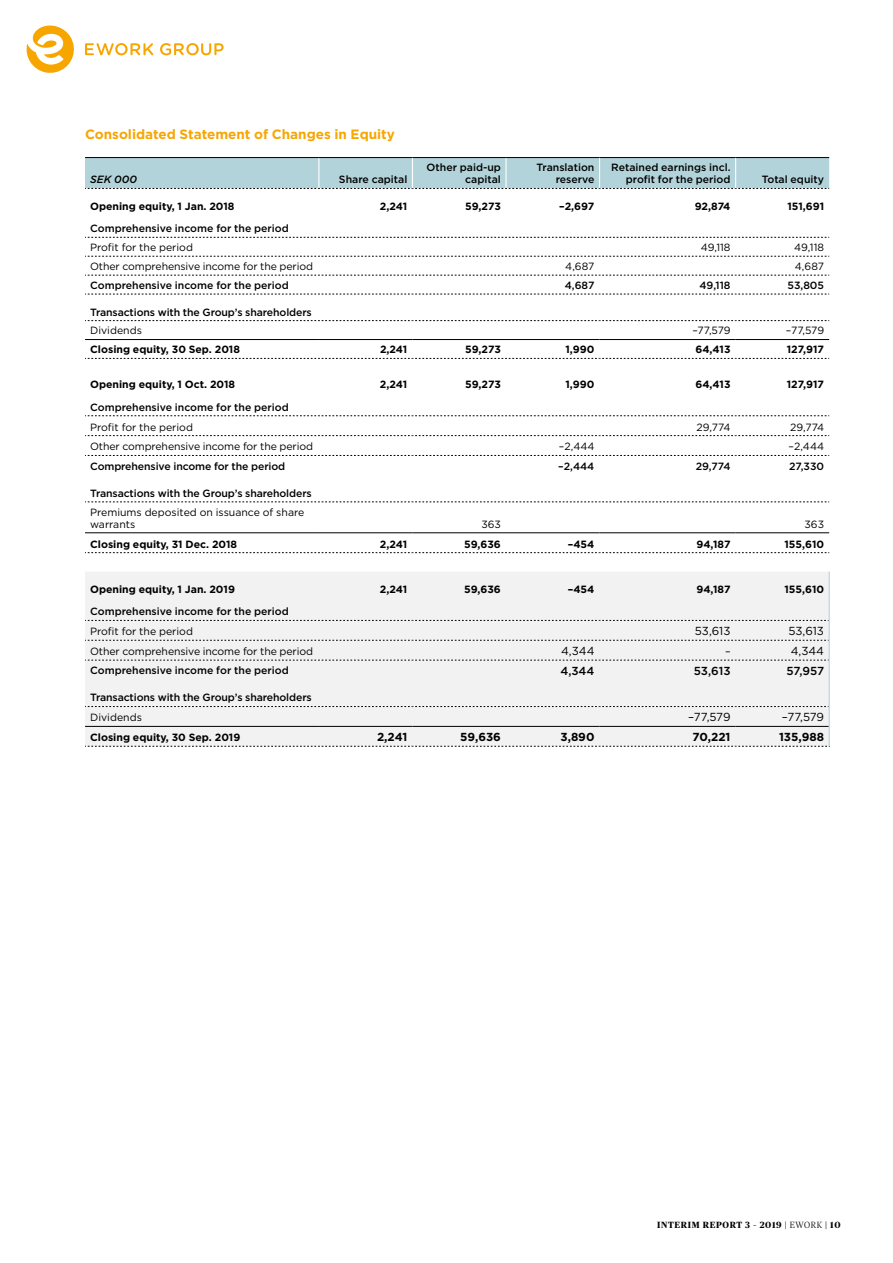
<style>
.page{position:relative;width:893px;height:1263px;background:#fff}
.page>*{position:absolute;margin:0;border:0;box-sizing:border-box;transform-origin:0 0}
.t1{font:700 13.5px "Gotham HTF";color:#f7a600}
.t2{font:11.7px "Gotham HTF";letter-spacing:-.005em;color:#000}
.t3{font:700 11.7px "Gotham HTF";letter-spacing:-.005em;color:#000}
.t4{font:500 11.7px "Gotham HTF";letter-spacing:-.005em;color:#000}
.t5{font:500 10.5px/12px "Gotham HTF";color:#000;text-align:right}
.t6{font:10.5px/12px "Gotham HTF";letter-spacing:-.01em;color:#000}
.t7{font:700 10.5px "Gotham HTF";color:#000}
.t8{font:italic 500 10.5px "Gotham HTF";color:#000}
.t9{font:700 9px "Publico";letter-spacing:.075em;color:#000}
.s1{font-weight:300}
</style>
<div class="page">
<svg style="left:26px;top:25px;width:48px;height:48px"></svg>
<svg style="left:85px;top:43px;width:68px;height:12px"></svg>
<svg style="left:160px;top:43px;width:64px;height:12px"></svg>
<svg style="left:85px;top:256px;width:744px;height:1px"></svg>
<svg style="left:85px;top:435px;width:744px;height:1px"></svg>
<svg style="left:85px;top:455px;width:744px;height:1px"></svg>
<svg style="left:85px;top:502px;width:744px;height:1px"></svg>
<svg style="left:85px;top:237px;width:744px;height:1px"></svg>
<svg style="left:85px;top:415px;width:744px;height:1px"></svg>
<svg style="left:85px;top:320px;width:744px;height:1px"></svg>
<svg style="left:85px;top:358px;width:744px;height:1px"></svg>
<svg style="left:85px;top:552px;width:744px;height:1px"></svg>
<hr style="left:85px;top:532px;width:234px;height:1px;background:#000">
<hr style="left:85px;top:157px;width:234px;height:1px;background:#000">
<hr style="left:319px;top:157px;width:93px;height:1px;background:#000">
<hr style="left:412px;top:157px;width:94px;height:1px;background:#000">
<hr style="left:506px;top:157px;width:94px;height:1px;background:#000">
<hr style="left:600px;top:157px;width:136px;height:1px;background:#000">
<hr style="left:736px;top:157px;width:93px;height:1px;background:#000">
<svg style="left:85px;top:158px;width:744px;height:31px;background:#b0d0d5"></svg>
<hr style="left:319px;top:532px;width:93px;height:1px;background:#000">
<hr style="left:412px;top:532px;width:94px;height:1px;background:#000">
<hr style="left:506px;top:532px;width:94px;height:1px;background:#000">
<hr style="left:600px;top:532px;width:136px;height:1px;background:#000">
<hr style="left:736px;top:532px;width:93px;height:1px;background:#000">
<svg style="left:85px;top:275px;width:744px;height:1px"></svg>
<svg style="left:85px;top:294px;width:744px;height:1px"></svg>
<hr style="left:85px;top:339px;width:234px;height:1px;background:#000">
<hr style="left:319px;top:339px;width:93px;height:1px;background:#000">
<hr style="left:412px;top:339px;width:94px;height:1px;background:#000">
<hr style="left:506px;top:339px;width:94px;height:1px;background:#000">
<hr style="left:600px;top:339px;width:136px;height:1px;background:#000">
<hr style="left:736px;top:339px;width:93px;height:1px;background:#000">
<div style="left:85px;top:572px;width:745px;height:175px;background:#f2f2f2"></div>
<p class="t1" style="left:85px;top:126px;width:311px">Consolidated Statement of Changes in Equity</p>
<p class="t8" style="left:90px;top:174px;width:48px">SEK 000</p>
<p class="t5" style="left:339px;top:173px;width:70px">Share capital</p>
<p class="t5" style="left:427px;top:161px;width:76px">Other paid-up capital</p>
<p class="t5" style="left:537px;top:161px;width:59px">Translation reserve</p>
<p class="t5" style="left:611px;top:161px;width:121px">Retained earnings incl. profit for the period</p>
<p class="t5" style="left:762px;top:173px;width:64px">Total equity</p>
<p class="t7" style="left:90px;top:200px;width:146px">Opening equity, 1 Jan. 2018</p>
<p class="t7" style="left:380px;top:200px;width:29px">2,241</p>
<p class="t7" style="left:465px;top:200px;width:37px">59,273</p>
<p class="t7" style="left:559px;top:200px;width:37px">–2,697</p>
<p class="t7" style="left:695px;top:200px;width:37px">92,874</p>
<p class="t7" style="left:787px;top:200px;width:38px">151,691</p>
<p class="t5" style="left:90px;top:222px;width:200px">Comprehensive income for the period</p>
<p class="t6" style="left:90px;top:241px;width:104px">Profit for the period</p>
<p class="t6" style="left:701px;top:241px;width:31px">49,118</p>
<p class="t6" style="left:794px;top:241px;width:31px">49,118</p>
<p class="t6" style="left:90px;top:260px;width:224px">Other comprehensive income for the period</p>
<p class="t6" style="left:565px;top:260px;width:31px">4,687</p>
<p class="t6" style="left:795px;top:260px;width:31px">4,687</p>
<p class="t5" style="left:90px;top:279px;width:200px">Comprehensive income for the period</p>
<p class="t5" style="left:565px;top:279px;width:31px">4,687</p>
<p class="t5" style="left:699px;top:279px;width:33px">49,118</p>
<p class="t5" style="left:788px;top:279px;width:38px">53,805</p>
<p class="t5" style="left:90px;top:306px;width:223px">Transactions with the Group’s shareholders</p>
<p class="t6" style="left:90px;top:325px;width:53px">Dividends</p>
<p class="t6" style="left:692px;top:325px;width:40px">–77,579</p>
<p class="t6" style="left:786px;top:325px;width:40px">–77,579</p>
<p class="t7" style="left:90px;top:343px;width:151px">Closing equity, 30 Sep. 2018</p>
<p class="t7" style="left:380px;top:343px;width:29px">2,241</p>
<p class="t7" style="left:465px;top:343px;width:37px">59,273</p>
<p class="t7" style="left:565px;top:343px;width:31px">1,990</p>
<p class="t7" style="left:695px;top:343px;width:37px">64,413</p>
<p class="t7" style="left:787px;top:343px;width:39px">127,917</p>
<p class="t7" style="left:90px;top:379px;width:147px">Opening equity, 1 Oct. 2018</p>
<p class="t7" style="left:380px;top:379px;width:29px">2,241</p>
<p class="t7" style="left:465px;top:379px;width:37px">59,273</p>
<p class="t7" style="left:565px;top:379px;width:31px">1,990</p>
<p class="t7" style="left:695px;top:379px;width:37px">64,413</p>
<p class="t7" style="left:787px;top:379px;width:39px">127,917</p>
<p class="t5" style="left:90px;top:401px;width:200px">Comprehensive income for the period</p>
<p class="t6" style="left:90px;top:421px;width:104px">Profit for the period</p>
<p class="t6" style="left:696px;top:421px;width:36px">29,774</p>
<p class="t6" style="left:790px;top:421px;width:36px">29,774</p>
<p class="t6" style="left:90px;top:440px;width:224px">Other comprehensive income for the period</p>
<p class="t6" style="left:559px;top:440px;width:37px">–2,444</p>
<p class="t6" style="left:788px;top:440px;width:37px">–2,444</p>
<p class="t5" style="left:90px;top:460px;width:197px">Comprehensive income for the period</p>
<p class="t5" style="left:558px;top:460px;width:38px">–2,444</p>
<p class="t5" style="left:696px;top:460px;width:36px">29,774</p>
<p class="t5" style="left:789px;top:460px;width:37px">27,330</p>
<p class="t5" style="left:90px;top:487px;width:223px">Transactions with the Group’s shareholders</p>
<p class="t6" style="left:90px;top:506px;width:216px">Premiums deposited on issuance of share warrants</p>
<p class="t6" style="left:481px;top:518px;width:21px">363</p>
<p class="t6" style="left:804px;top:518px;width:21px">363</p>
<p class="t7" style="left:90px;top:538px;width:149px">Closing equity, 31 Dec. 2018</p>
<p class="t7" style="left:380px;top:538px;width:29px">2,241</p>
<p class="t7" style="left:464px;top:538px;width:38px">59,636</p>
<p class="t7" style="left:568px;top:538px;width:28px">–454</p>
<p class="t7" style="left:696px;top:538px;width:36px">94,187</p>
<p class="t7" style="left:784px;top:538px;width:41px">155,610</p>
<p class="t7" style="left:90px;top:583px;width:146px">Opening equity, 1 Jan. 2019</p>
<p class="t7" style="left:380px;top:583px;width:29px">2,241</p>
<p class="t7" style="left:464px;top:583px;width:38px">59,636</p>
<p class="t7" style="left:568px;top:583px;width:28px">–454</p>
<p class="t7" style="left:696px;top:583px;width:36px">94,187</p>
<p class="t7" style="left:784px;top:583px;width:41px">155,610</p>
<p class="t5" style="left:90px;top:605px;width:200px">Comprehensive income for the period</p>
<p class="t6" style="left:90px;top:625px;width:104px">Profit for the period</p>
<p class="t2" style="left:695px;top:624px;width:37px">53,613</p>
<p class="t2" style="left:788px;top:624px;width:37px">53,613</p>
<p class="t6" style="left:90px;top:645px;width:224px">Other comprehensive income for the period</p>
<p class="t2" style="left:561px;top:644px;width:35px">4,344</p>
<p class="t6" style="left:725px;top:645px;width:7px">–</p>
<p class="t2" style="left:791px;top:644px;width:35px">4,344</p>
<p class="t5" style="left:90px;top:664px;width:200px">Comprehensive income for the period</p>
<p class="t4" style="left:560px;top:664px;width:36px">4,344</p>
<p class="t4" style="left:694px;top:664px;width:38px">53,613</p>
<p class="t4" style="left:787px;top:664px;width:39px">57,957</p>
<p class="t5" style="left:90px;top:691px;width:223px">Transactions with the Group’s shareholders</p>
<p class="t6" style="left:90px;top:711px;width:53px">Dividends</p>
<p class="t2" style="left:688px;top:711px;width:44px">–77,579</p>
<p class="t2" style="left:782px;top:711px;width:44px">–77,579</p>
<p class="t7" style="left:90px;top:731px;width:152px">Closing equity, 30 Sep. 2019</p>
<p class="t3" style="left:377px;top:730px;width:32px">2,241</p>
<p class="t3" style="left:460px;top:730px;width:42px">59,636</p>
<p class="t3" style="left:560px;top:730px;width:35px">3,890</p>
<p class="t3" style="left:693px;top:730px;width:39px">70,221</p>
<p class="t3" style="left:779px;top:730px;width:47px">135,988</p>
<p class="t9" style="left:657px;top:1219px;width:185px">INTERIM REPORT 3 – 2019 | <span class="s1">EWORK</span> | 10</p>
</div>
